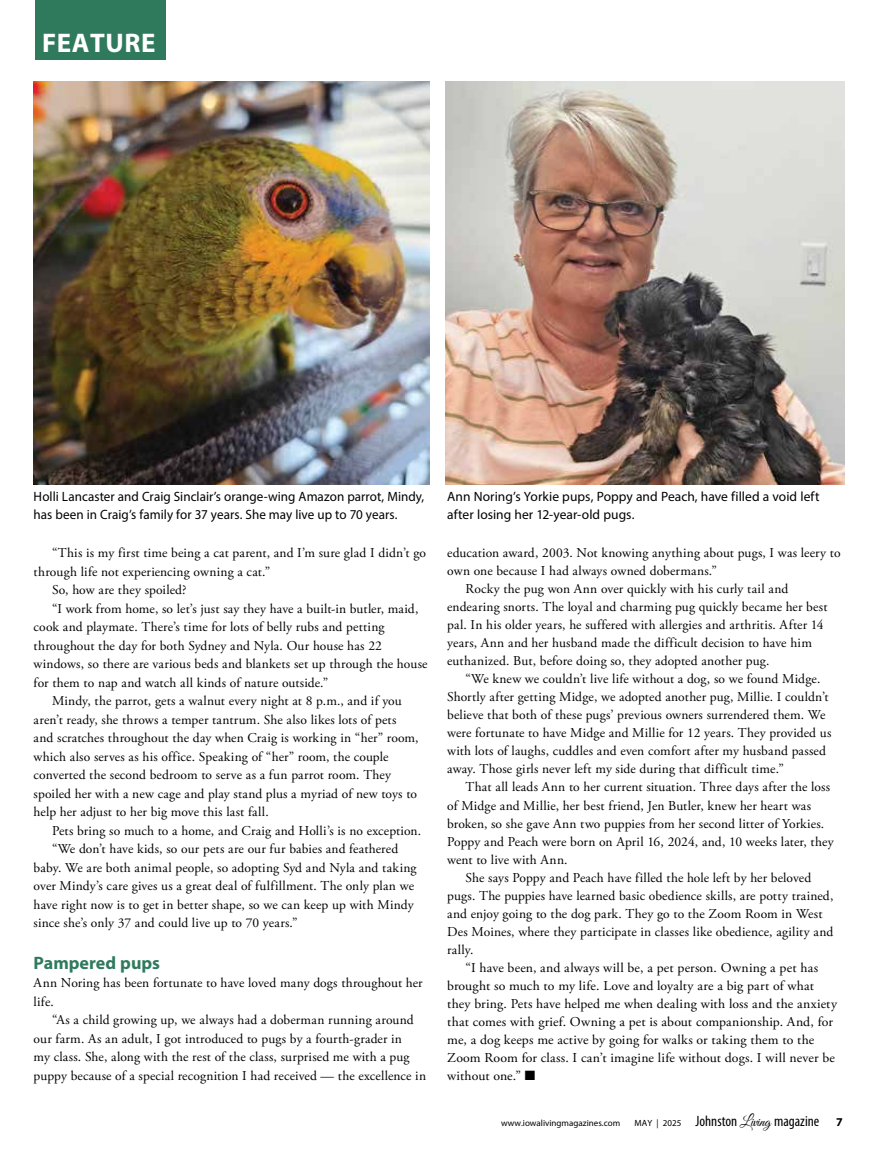
<style>
.page{position:relative;width:878px;height:1161px;background:#fff}
.page>*{position:absolute;margin:0;border:0;box-sizing:border-box;transform-origin:0 0}
.t1{font:700 27px "Myriad Pro";letter-spacing:.02em;color:#fff}
.t2{font:700 18px "Myriad Pro";color:#2f7a5d}
.t3{font:13.5px/18.5px "Adobe Garamond Pro";letter-spacing:.01em;color:#000}
.t4{font:13.5px/18px "Myriad Pro";letter-spacing:.005em;color:#000}
.t5{font:700 12px "Myriad Pro";color:#000}
.t6{font:9px "Myriad Pro";color:#000}
.s1{font-stretch:condensed;font-size:15px}
.s2{font-family:"Great Vibes";font-size:15px}
</style>
<div class="page">
<div style="left:35px;top:0;width:131px;height:59px;background:#2f7a5d"></div>
<img style="left:446px;top:81px;width:398px;height:404px">
<img style="left:34px;top:81px;width:395px;height:404px">
<h1 class="t1" style="left:42px;top:26px;width:115px">FEATURE</h1>
<p class="t4" style="left:34px;top:487px;width:392px">Holli Lancaster and Craig Sinclair’s orange-wing Amazon parrot, Mindy, has been in Craig’s family for 37 years. She may live up to 70 years.</p>
<p class="t4" style="left:447px;top:487px;width:374px">Ann Noring’s Yorkie pups, Poppy and Peach, have filled a void left after losing her 12-year-old pugs.</p>
<p class="t3" style="left:52px;top:544px;width:375px">“This is my first time being a cat parent, and I’m sure glad I didn’t go</p>
<p class="t3" style="left:34px;top:562px;width:238px">through life not experiencing owning a cat.”</p>
<p class="t3" style="left:52px;top:581px;width:136px">So, how are they spoiled?</p>
<p class="t3" style="left:52px;top:600px;width:368px">“I work from home, so let’s just say they have a built-in butler, maid,</p>
<p class="t3" style="left:34px;top:618px;width:352px">cook and playmate. There’s time for lots of belly rubs and petting</p>
<p class="t3" style="left:34px;top:637px;width:350px">throughout the day for both Sydney and Nyla. Our house has 22</p>
<p class="t3" style="left:34px;top:655px;width:395px">windows, so there are various beds and blankets set up through the house</p>
<p class="t3" style="left:34px;top:674px;width:296px">for them to nap and watch all kinds of nature outside.”</p>
<p class="t3" style="left:52px;top:692px;width:351px">Mindy, the parrot, gets a walnut every night at 8 p.m., and if you</p>
<p class="t3" style="left:34px;top:711px;width:364px">aren’t ready, she throws a temper tantrum. She also likes lots of pets</p>
<p class="t3" style="left:34px;top:729px;width:386px">and scratches throughout the day when Craig is working in “her” room,</p>
<p class="t3" style="left:34px;top:748px;width:356px">which also serves as his office. Speaking of “her” room, the couple</p>
<p class="t3" style="left:34px;top:766px;width:359px">converted the second bedroom to serve as a fun parrot room. They</p>
<p class="t3" style="left:34px;top:785px;width:385px">spoiled her with a new cage and play stand plus a myriad of new toys to</p>
<p class="t3" style="left:34px;top:803px;width:236px">help her adjust to her big move this last fall.</p>
<p class="t3" style="left:52px;top:822px;width:370px">Pets bring so much to a home, and Craig and Holli’s is no exception.</p>
<p class="t3" style="left:52px;top:840px;width:348px">“We don’t have kids, so our pets are our fur babies and feathered</p>
<p class="t3" style="left:34px;top:859px;width:384px">baby. We are both animal people, so adopting Syd and Nyla and taking</p>
<p class="t3" style="left:34px;top:877px;width:382px">over Mindy’s care gives us a great deal of fulfillment. The only plan we</p>
<p class="t3" style="left:34px;top:896px;width:381px">have right now is to get in better shape, so we can keep up with Mindy</p>
<p class="t3" style="left:34px;top:914px;width:265px">since she’s only 37 and could live up to 70 years.”</p>
<h2 class="t2" style="left:34px;top:951px;width:128px">Pampered pups</h2>
<p class="t3" style="left:34px;top:974px;width:390px">Ann Noring has been fortunate to have loved many dogs throughout her life.</p>
<p class="t3" style="left:34px;top:1011px;width:394px;text-indent:18px">“As a child growing up, we always had a doberman running around our farm. As an adult, I got introduced to pugs by a fourth-grader in<br>my class. She, along with the rest of the class, surprised me with a pug puppy because of a special recognition I had received — the excellence in</p>
<p class="t3" style="left:447px;top:544px;width:395px">education award, 2003. Not knowing anything about pugs, I was leery to</p>
<p class="t3" style="left:447px;top:562px;width:271px">own one because I had always owned dobermans.”</p>
<p class="t3" style="left:465px;top:580px;width:324px">Rocky the pug won Ann over quickly with his curly tail and</p>
<p class="t3" style="left:447px;top:598px;width:382px">endearing snorts. The loyal and charming pug quickly became her best</p>
<p class="t3" style="left:447px;top:616px;width:378px">pal. In his older years, he suffered with allergies and arthritis. After 14</p>
<p class="t3" style="left:447px;top:634px;width:366px">years, Ann and her husband made the difficult decision to have him</p>
<p class="t3" style="left:447px;top:652px;width:324px">euthanized. But, before doing so, they adopted another pug.</p>
<p class="t3" style="left:465px;top:670px;width:356px">“We knew we couldn’t live life without a dog, so we found Midge.</p>
<p class="t3" style="left:447px;top:688px;width:383px">Shortly after getting Midge, we adopted another pug, Millie. I couldn’t</p>
<p class="t3" style="left:447px;top:706px;width:380px">believe that both of these pugs’ previous owners surrendered them. We</p>
<p class="t3" style="left:447px;top:724px;width:386px">were fortunate to have Midge and Millie for 12 years. They provided us</p>
<p class="t3" style="left:447px;top:742px;width:380px">with lots of laughs, cuddles and even comfort after my husband passed</p>
<p class="t3" style="left:447px;top:760px;width:338px">away. Those girls never left my side during that difficult time.”</p>
<p class="t3" style="left:465px;top:778px;width:366px">That all leads Ann to her current situation. Three days after the loss</p>
<p class="t3" style="left:447px;top:796px;width:365px">of Midge and Millie, her best friend, Jen Butler, knew her heart was</p>
<p class="t3" style="left:447px;top:815px;width:378px">broken, so she gave Ann two puppies from her second litter of Yorkies.</p>
<p class="t3" style="left:447px;top:833px;width:388px">Poppy and Peach were born on April 16, 2024, and, 10 weeks later, they</p>
<p class="t3" style="left:447px;top:851px;width:122px">went to live with Ann.</p>
<p class="t3" style="left:465px;top:869px;width:347px">She says Poppy and Peach have filled the hole left by her beloved</p>
<p class="t3" style="left:447px;top:887px;width:387px">pugs. The puppies have learned basic obedience skills, are potty trained,</p>
<p class="t3" style="left:447px;top:905px;width:377px">and enjoy going to the dog park. They go to the Zoom Room in West</p>
<p class="t3" style="left:447px;top:923px;width:387px">Des Moines, where they participate in classes like obedience, agility and</p>
<p class="t3" style="left:447px;top:941px;width:28px">rally.</p>
<p class="t3" style="left:465px;top:959px;width:354px">“I have been, and always will be, a pet person. Owning a pet has</p>
<p class="t3" style="left:447px;top:977px;width:368px">brought so much to my life. Love and loyalty are a big part of what</p>
<p class="t3" style="left:447px;top:995px;width:391px">they bring. Pets have helped me when dealing with loss and the anxiety</p>
<p class="t3" style="left:447px;top:1013px;width:387px">that comes with grief. Owning a pet is about companionship. And, for</p>
<p class="t3" style="left:447px;top:1031px;width:368px">me, a dog keeps me active by going for walks or taking them to the</p>
<p class="t3" style="left:447px;top:1049px;width:389px">Zoom Room for class. I can’t imagine life without dogs. I will never be</p>
<p class="t3" style="left:447px;top:1067px;width:90px">without one.” ■</p>
<p class="t6" style="left:501px;top:1118px;width:319px">www.iowalivingmagazines.com MAY | 2025 <span class="s1">Johnston</span> <span class="s2">Living</span> <span class="s1">magazine</span></p>
<p class="t5" style="left:836px;top:1115px;width:8px">7</p>
</div>
